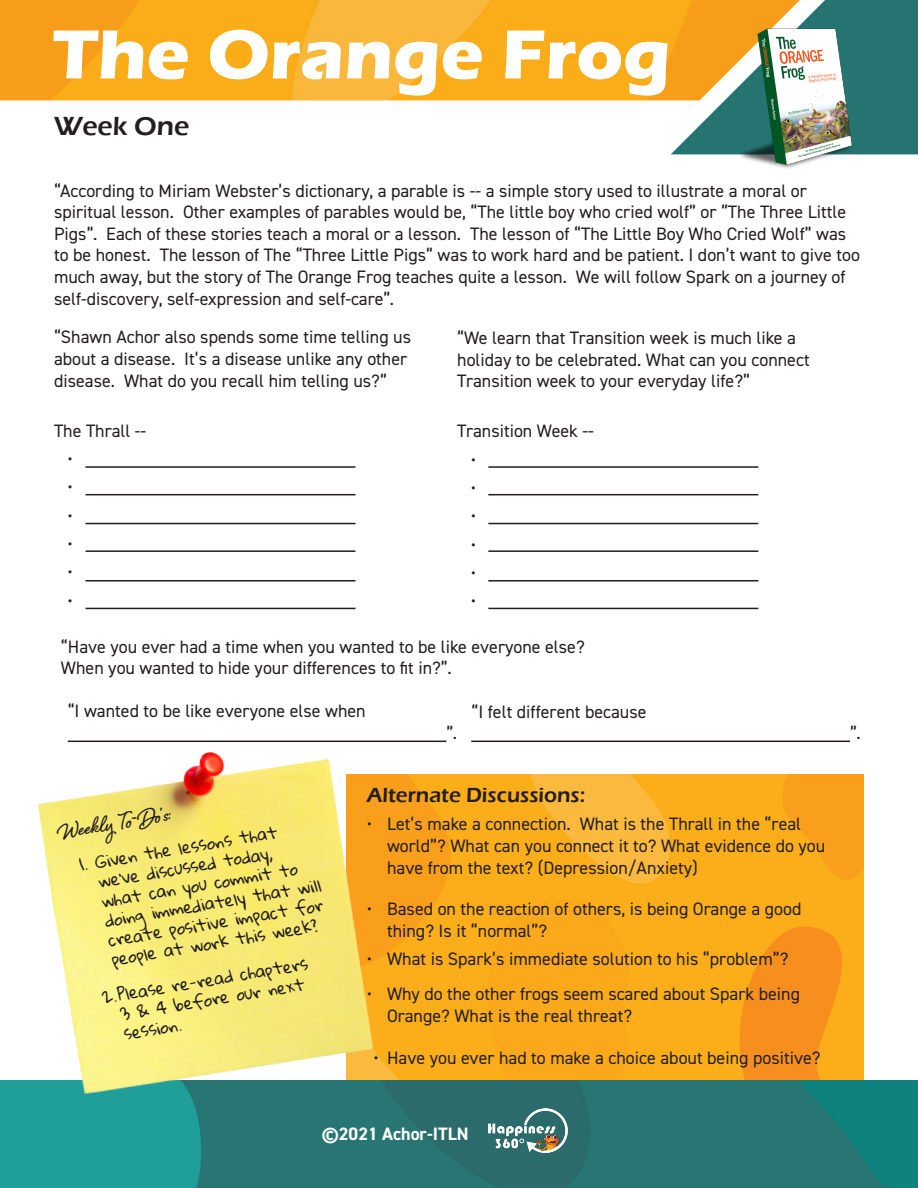
<style>
.page{position:relative;width:918px;height:1188px;background:#fff}
.page>*{position:absolute;margin:0;border:0;box-sizing:border-box;transform-origin:0 0}
.t1{font:700 72px "Eras ITC";color:#fff}
.t2{font:700 27.9px "Shelby";color:#231f20}
.t3{font:600 27px "Eras ITC";color:#231f20}
.t4{font:600 21px "Eras ITC";color:#231f20}
.t5{font:18px/21.6px "DIN2014";color:#231f20}
.t6{font:700 18px "DIN2014";color:#fff}
.t7{font:16.5px/19.8px "Gloria Hallelujah";color:#231f20}
</style>
<div class="page">
<img style="left:0;top:1080px;width:918px;height:108px">
<img style="left:0;top:0;width:671px;height:100px">
<img style="left:671px;top:0;width:247px;height:154px">
<img style="left:489px;top:1108px;width:79px;height:44px">
<img style="left:388px;top:774px;width:476px;height:306px">
<img style="left:738px;top:29px;width:116px;height:140px">
<img style="left:29px;top:740px;width:359px;height:382px">
<hr style="left:86px;top:466px;width:270px;height:2px;background:#231f20">
<hr style="left:86px;top:523px;width:270px;height:1px;background:#231f20">
<hr style="left:86px;top:580px;width:270px;height:2px;background:#231f20">
<hr style="left:86px;top:494px;width:270px;height:1px;background:#231f20">
<hr style="left:86px;top:550px;width:270px;height:2px;background:#231f20">
<hr style="left:86px;top:608px;width:270px;height:1px;background:#231f20">
<hr style="left:488px;top:466px;width:270px;height:2px;background:#231f20">
<hr style="left:488px;top:523px;width:270px;height:1px;background:#231f20">
<hr style="left:488px;top:580px;width:270px;height:2px;background:#231f20">
<hr style="left:488px;top:494px;width:270px;height:1px;background:#231f20">
<hr style="left:488px;top:550px;width:270px;height:2px;background:#231f20">
<hr style="left:488px;top:608px;width:270px;height:1px;background:#231f20">
<hr style="left:68px;top:741px;width:378px;height:1px;background:#231f20">
<hr style="left:471px;top:741px;width:379px;height:1px;background:#231f20">
<p class="t1" style="left:52px;top:13px;width:620px">The Orange Frog</p>
<p class="t3" style="left:54px;top:111px;width:137px">Week One</p>
<p class="t5" style="left:54px;top:179px;width:807px">“According to Miriam Webster’s dictionary, a parable is -- a simple story used to illustrate a moral or spiritual lesson. Other examples of parables would be, “The little boy who cried wolf” or “The Three Little Pigs”. Each of these stories teach a moral or a lesson. The lesson of “The Little Boy Who Cried Wolf” was to be honest. The lesson of The “Three Little Pigs” was to work hard and be patient. I don’t want to give too much away, but the story of The Orange Frog teaches quite a lesson. We will follow Spark on a journey of self-discovery, self-expression and self-care”.</p>
<p class="t5" style="left:54px;top:326px;width:359px">“Shawn Achor also spends some time telling us about a disease. It’s a disease unlike any other disease. What do you recall him telling us?”</p>
<p class="t5" style="left:54px;top:419px;width:94px">The Thrall --</p>
<p class="t5" style="left:68px;top:448px;width:7px">•</p>
<p class="t5" style="left:68px;top:476px;width:7px">•</p>
<p class="t5" style="left:68px;top:504px;width:7px">•</p>
<p class="t5" style="left:68px;top:533px;width:7px">•</p>
<p class="t5" style="left:68px;top:561px;width:7px">•</p>
<p class="t5" style="left:68px;top:589px;width:7px">•</p>
<p class="t5" style="left:457px;top:327px;width:354px">“We learn that Transition week is much like a holiday to be celebrated. What can you connect<br>Transition week to your everyday life?”</p>
<p class="t5" style="left:457px;top:420px;width:138px">Transition Week --</p>
<p class="t5" style="left:471px;top:448px;width:7px">•</p>
<p class="t5" style="left:471px;top:477px;width:7px">•</p>
<p class="t5" style="left:471px;top:505px;width:7px">•</p>
<p class="t5" style="left:471px;top:533px;width:7px">•</p>
<p class="t5" style="left:471px;top:562px;width:7px">•</p>
<p class="t5" style="left:471px;top:590px;width:7px">•</p>
<p class="t5" style="left:61px;top:635px;width:525px">“Have you ever had a time when you wanted to be like everyone else?</p>
<p class="t5" style="left:61px;top:657px;width:392px">When you wanted to hide your differences to fit in?”.</p>
<p class="t5" style="left:68px;top:700px;width:300px">“I wanted to be like everyone else when</p>
<p class="t5" style="left:471px;top:700px;width:177px">“I felt different because</p>
<p class="t2" style="left:55px;top:814px;width:115px;rotate:-10deg">Weekly To-Do’s:</p>
<p class="t7" style="left:94px;top:852px;width:221px;text-indent:-16px;rotate:-9deg">1. Given the lessons that we’ve discussed today, what can you commit to doing immediately that will create positive impact for people at work this week?</p>
<p class="t7" style="left:116px;top:985px;width:194px;text-indent:-16px;rotate:-9deg">2.Please re-read chapters<br>3 &amp; 4 before our next session.</p>
<p class="t4" style="left:367px;top:783px;width:220px">Alternate Discussions:</p>
<p class="t5" style="left:387px;top:813px;width:440px;text-indent:-20px">• Let’s make a connection. What is the Thrall in the “real world”? What can you connect it to? What evidence do you have from the text? (Depression/Anxiety)</p>
<p class="t5" style="left:387px;top:898px;width:416px;text-indent:-20px">• Based on the reaction of others, is being Orange a good thing? Is it “normal”?</p>
<p class="t5" style="left:367px;top:948px;width:423px">• What is Spark’s immediate solution to his “problem”?</p>
<p class="t5" style="left:387px;top:983px;width:415px;text-indent:-20px">• Why do the other frogs seem scared about Spark being<br>Orange? What is the real threat?</p>
<p class="t5" style="left:374px;top:1047px;width:449px">• Have you ever had to make a choice about being positive?</p>
<p class="t6" style="left:322px;top:1122px;width:148px">©2021 Achor-ITLN</p>
</div>
